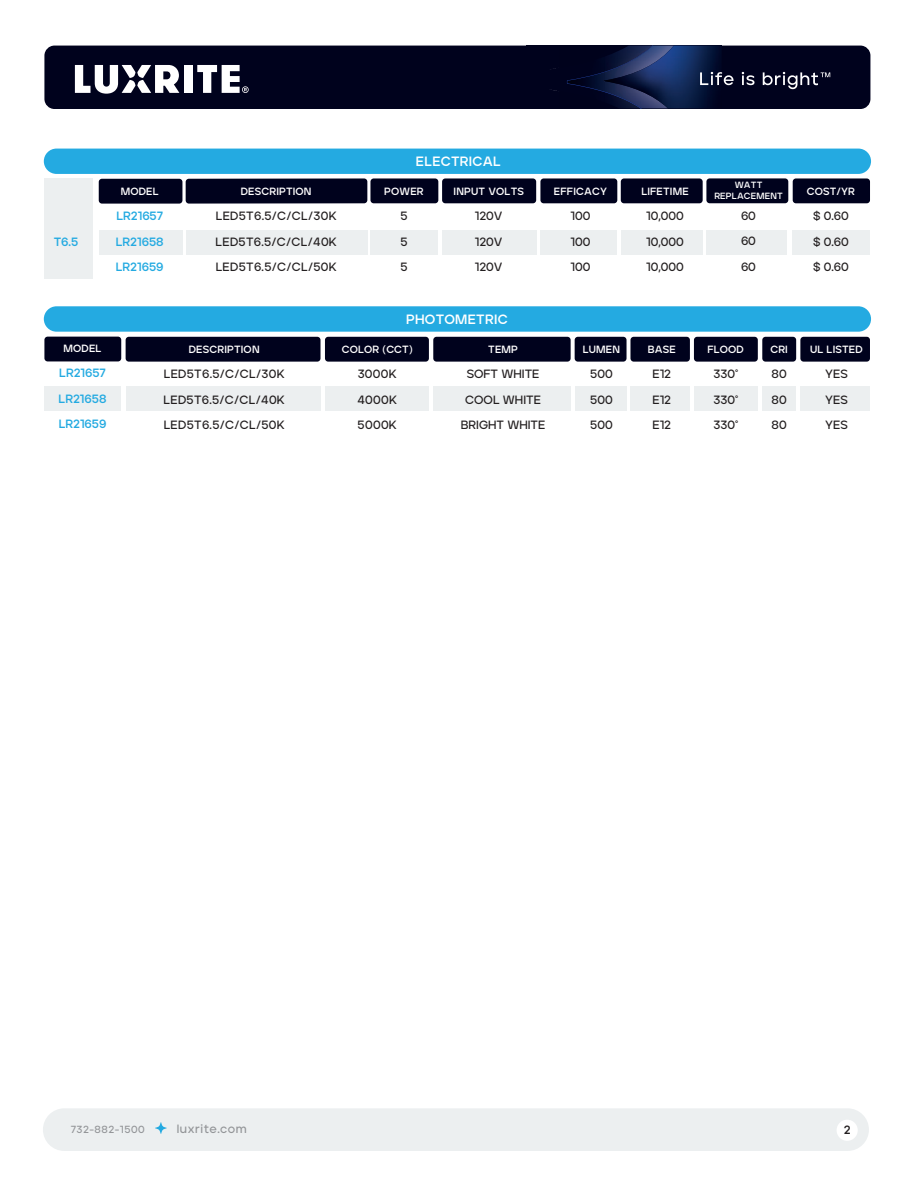
<style>
.page{position:relative;width:918px;height:1188px;background:#fff}
.page>*{position:absolute;margin:0;border:0;box-sizing:border-box;transform-origin:0 0}
.t1{font:700 13.5px "Jeko";letter-spacing:.02em;color:#fff}
.t2{font:12px/25.5px "Jeko Variable";color:#231f20;text-align:justify}
.t3{font:12px/25.5px "Jeko Variable";color:#24aae1;text-align:justify}
.t4{font:12px "Jeko Variable";letter-spacing:.05em;color:#939598}
.t5{font:10.5px "Jeko Variable";letter-spacing:.015em;color:#fff}
.t6{font:10.35px "Jeko Variable";letter-spacing:.05em;color:#939598}
.t7{font:9px/10.5px "Jeko Variable";letter-spacing:.015em;color:#fff;text-align:center}
</style>
<div class="page">
<div style="left:44px;top:46px;width:826px;height:63px;background:#00021d;border-radius:10px"></div>
<svg style="left:75px;top:65px;width:104px;height:29px"></svg>
<div style="left:184px;top:65px;width:9px;height:28px;background:#fff"></div>
<svg style="left:197px;top:65px;width:52px;height:28px"></svg>
<svg style="left:567px;top:46px;width:167px;height:62px"></svg>
<svg style="left:742px;top:72px;width:13px;height:13px"></svg>
<svg style="left:763px;top:72px;width:67px;height:17px"></svg>
<div style="left:43px;top:1108px;width:826px;height:43px;background:#eceff0;border-radius:21px"></div>
<div style="left:837px;top:1120px;width:21px;height:21px;background:#fff;border-radius:50%"></div>
<svg style="left:155px;top:1122px;width:12px;height:12px"></svg>
<div style="left:99px;top:230px;width:83px;height:25px;background:#eceff0"></div>
<div style="left:186px;top:230px;width:181px;height:25px;background:#eceff0"></div>
<div style="left:442px;top:230px;width:94px;height:25px;background:#eceff0"></div>
<div style="left:370px;top:230px;width:68px;height:25px;background:#eceff0"></div>
<div style="left:540px;top:230px;width:77px;height:25px;background:#eceff0"></div>
<div style="left:44px;top:149px;width:827px;height:25px;background:#24aae1;border-radius:13px"></div>
<div style="left:621px;top:230px;width:82px;height:25px;background:#eceff0"></div>
<div style="left:792px;top:230px;width:78px;height:25px;background:#eceff0"></div>
<div style="left:706px;top:230px;width:81px;height:25px;background:#eceff0"></div>
<div style="left:44px;top:386px;width:77px;height:25px;background:#eceff0"></div>
<div style="left:44px;top:337px;width:77px;height:24px;background:#00021d;border-radius:3px"></div>
<div style="left:44px;top:306px;width:827px;height:26px;background:#24aae1;border-radius:13px"></div>
<div style="left:126px;top:386px;width:195px;height:25px;background:#eceff0"></div>
<div style="left:126px;top:337px;width:195px;height:25px;background:#00021d;border-radius:3px"></div>
<div style="left:325px;top:386px;width:104px;height:25px;background:#eceff0"></div>
<div style="left:433px;top:386px;width:138px;height:25px;background:#eceff0"></div>
<div style="left:575px;top:386px;width:52px;height:25px;background:#eceff0"></div>
<div style="left:762px;top:386px;width:34px;height:25px;background:#eceff0"></div>
<div style="left:800px;top:386px;width:70px;height:25px;background:#eceff0"></div>
<div style="left:325px;top:337px;width:104px;height:25px;background:#00021d;border-radius:3px"></div>
<div style="left:433px;top:337px;width:138px;height:25px;background:#00021d;border-radius:3px"></div>
<div style="left:575px;top:337px;width:52px;height:25px;background:#00021d;border-radius:3px"></div>
<div style="left:762px;top:337px;width:34px;height:25px;background:#00021d;border-radius:3px"></div>
<div style="left:800px;top:337px;width:70px;height:25px;background:#00021d;border-radius:3px"></div>
<div style="left:694px;top:386px;width:64px;height:25px;background:#eceff0"></div>
<div style="left:694px;top:337px;width:64px;height:25px;background:#00021d;border-radius:3px"></div>
<div style="left:186px;top:178px;width:181px;height:26px;background:#00021d;border-radius:3px"></div>
<div style="left:540px;top:178px;width:77px;height:25px;background:#00021d;border-radius:3px"></div>
<div style="left:793px;top:178px;width:77px;height:25px;background:#00021d;border-radius:3px"></div>
<div style="left:621px;top:178px;width:82px;height:25px;background:#00021d;border-radius:3px"></div>
<div style="left:370px;top:178px;width:68px;height:25px;background:#00021d;border-radius:3px"></div>
<div style="left:442px;top:178px;width:94px;height:25px;background:#00021d;border-radius:3px"></div>
<div style="left:44px;top:179px;width:49px;height:100px;background:#eceff0"></div>
<div style="left:99px;top:179px;width:83px;height:25px;background:#00021d;border-radius:3px"></div>
<div style="left:706px;top:178px;width:82px;height:25px;background:#00021d;border-radius:3px"></div>
<div style="left:630px;top:386px;width:60px;height:25px;background:#eceff0"></div>
<div style="left:630px;top:337px;width:60px;height:25px;background:#00021d;border-radius:3px"></div>
<p class="t3" style="left:54px;top:229px;width:26px">T6.5</p>
<p class="t5" style="left:121px;top:185px;width:39px">MODEL</p>
<p class="t3" style="left:116px;top:203px;width:49px">LR21657<br>LR21658<br>LR21659</p>
<p class="t5" style="left:241px;top:185px;width:72px">DESCRIPTION</p>
<p class="t2" style="left:215px;top:203px;width:123px">LED5T6.5/C/CL/30K LED5T6.5/C/CL/40K LED5T6.5/C/CL/50K</p>
<p class="t1" style="left:416px;top:153px;width:86px">ELECTRICAL</p>
<p class="t5" style="left:384px;top:185px;width:41px">POWER</p>
<p class="t2" style="left:400px;top:203px;width:9px">5<br>5<br>5</p>
<p class="t5" style="left:454px;top:185px;width:72px">INPUT VOLTS</p>
<p class="t2" style="left:475px;top:203px;width:29px">120V 120V 120V</p>
<p class="t5" style="left:554px;top:185px;width:55px">EFFICACY</p>
<p class="t2" style="left:571px;top:203px;width:21px">100<br>100<br>100</p>
<p class="t5" style="left:64px;top:342px;width:39px">MODEL</p>
<p class="t3" style="left:59px;top:360px;width:49px">LR21657<br>LR21658<br>LR21659</p>
<p class="t5" style="left:189px;top:343px;width:72px">DESCRIPTION</p>
<p class="t2" style="left:163px;top:361px;width:123px">LED5T6.5/C/CL/30K LED5T6.5/C/CL/40K LED5T6.5/C/CL/50K</p>
<p class="t1" style="left:406px;top:311px;width:103px">PHOTOMETRIC</p>
<p class="t5" style="left:342px;top:343px;width:72px">COLOR (CCT)</p>
<p class="t2" style="left:357px;top:361px;width:41px">3000K 4000K 5000K</p>
<p class="t5" style="left:488px;top:343px;width:31px">TEMP</p>
<p class="t2" style="left:461px;top:361px;width:86px;text-align:center">SOFT WHITE<br>COOL WHITE<br>BRIGHT WHITE</p>
<p class="t5" style="left:583px;top:343px;width:39px">LUMEN</p>
<p class="t2" style="left:590px;top:361px;width:24px">500<br>500<br>500</p>
<p class="t5" style="left:641px;top:185px;width:49px">LIFETIME</p>
<p class="t2" style="left:646px;top:203px;width:39px">10,000<br>10,000<br>10,000</p>
<p class="t7" style="left:714px;top:180px;width:70px">WATT<br>REPLACEMENT</p>
<p class="t2" style="left:741px;top:203px;width:16px">60<br>60<br>60</p>
<p class="t5" style="left:807px;top:185px;width:50px">COST/YR</p>
<p class="t2" style="left:813px;top:203px;width:37px">$ 0.60 $ 0.60 $ 0.60</p>
<p class="t5" style="left:648px;top:343px;width:30px">BASE</p>
<p class="t2" style="left:652px;top:361px;width:20px">E12<br>E12<br>E12</p>
<p class="t5" style="left:707px;top:343px;width:38px">FLOOD</p>
<p class="t2" style="left:713px;top:361px;width:26px">330º 330º 330º</p>
<p class="t5" style="left:770px;top:343px;width:19px">CRI</p>
<p class="t2" style="left:772px;top:361px;width:17px">80<br>80<br>80</p>
<p class="t5" style="left:810px;top:343px;width:54px">UL LISTED</p>
<p class="t2" style="left:825px;top:361px;width:24px">YES YES YES</p>
<p class="t6" style="left:71px;top:1123px;width:75px">732-882-1500</p>
<p class="t4" style="left:177px;top:1121px;width:71px">luxrite.com</p>
<p class="t2" style="left:844px;top:1117px;width:8px">2</p>
</div>
